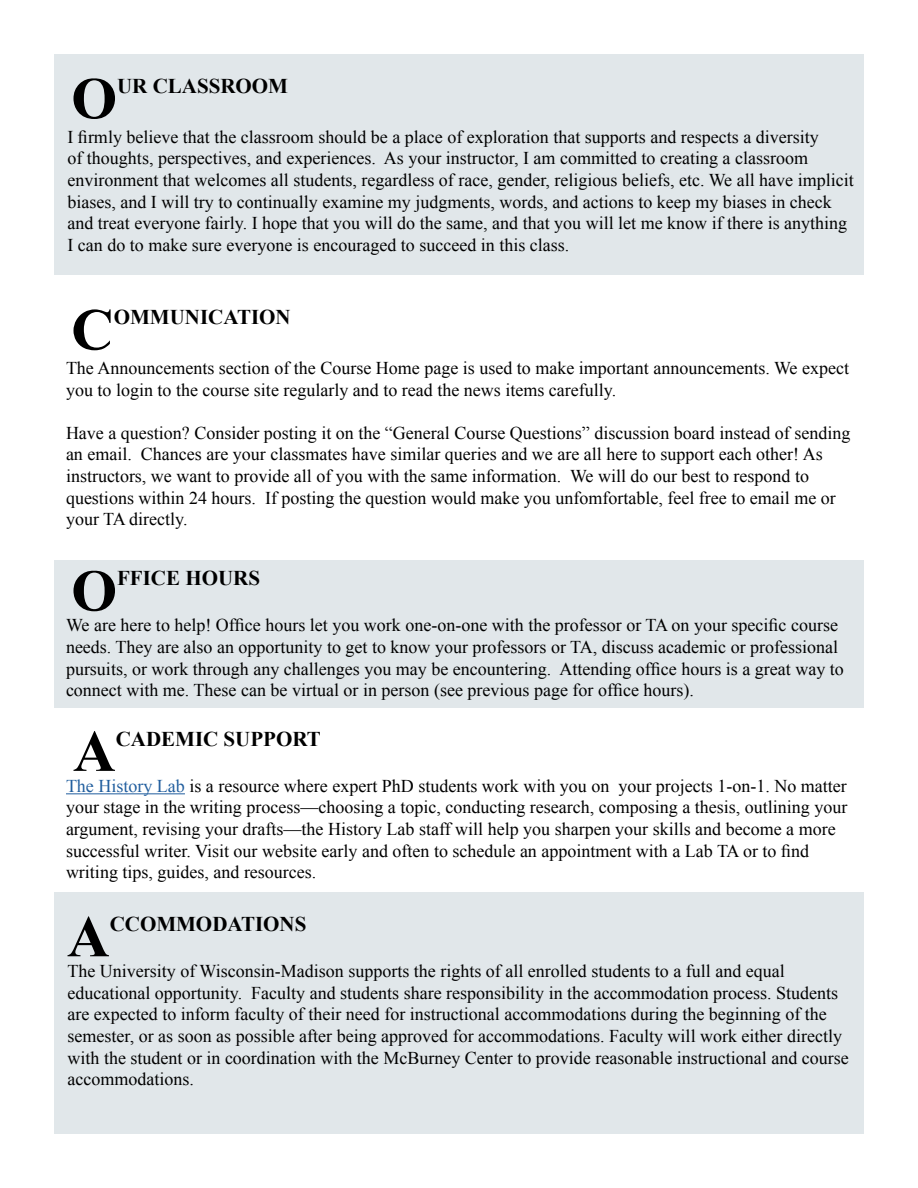
<style>
.page{position:relative;width:918px;height:1188px;background:#fff}
.page>*{position:absolute;margin:0;border:0;box-sizing:border-box;transform-origin:0 0}
.t1{font:700 59.1px "Times New Roman";color:#000}
.t2{font:700 21px "Times New Roman";color:#000}
.t3{font:18px/21.6px "Times New Roman";color:#000}
.s1{color:#215e9e}
</style>
<div class="page">
<div style="left:54px;top:54px;width:810px;height:221px;background:#e1e7ea"></div>
<div style="left:54px;top:560px;width:810px;height:147px;background:#e1e7ea"></div>
<hr style="left:66px;top:793px;width:119px;height:1px;background:#215e9e">
<div style="left:54px;top:893px;width:810px;height:241px;background:#e1e7ea"></div>
<h1 class="t1" style="left:71px;top:57px;width:47px">O</h1>
<p class="t2" style="left:117px;top:71px;width:172px">UR CLASSROOM</p>
<p class="t3" style="left:68px;top:126px;width:788px">I firmly believe that the classroom should be a place of exploration that supports and respects a diversity<br>of thoughts, perspectives, and experiences. As your instructor, I am committed to creating a classroom environment that welcomes all students, regardless of race, gender, religious beliefs, etc. We all have implicit biases, and I will try to continually examine my judgments, words, and actions to keep my biases in check and treat everyone fairly. I hope that you will do the same, and that you will let me know if there is anything I can do to make sure everyone is encouraged to succeed in this class.</p>
<h1 class="t1" style="left:71px;top:289px;width:44px">C</h1>
<p class="t2" style="left:114px;top:303px;width:178px">OMMUNICATION</p>
<p class="t3" style="left:66px;top:357px;width:785px">The Announcements section of the Course Home page is used to make important announcements. We expect you to login to the course site regularly and to read the news items carefully.</p>
<p class="t3" style="left:66px;top:422px;width:786px">Have a question? Consider posting it on the “General Course Questions” discussion board instead of sending an email. Chances are your classmates have similar queries and we are all here to support each other! As instructors, we want to provide all of you with the same information. We will do our best to respond to questions within 24 hours. If posting the question would make you unfomfortable, feel free to email me or your TA directly.</p>
<h1 class="t1" style="left:71px;top:550px;width:47px">O</h1>
<p class="t2" style="left:117px;top:564px;width:144px">FFICE HOURS</p>
<p class="t3" style="left:66px;top:614px;width:779px">We are here to help! Office hours let you work one-on-one with the professor or TA on your specific course needs. They are also an opportunity to get to know your professors or TA, discuss academic or professional pursuits, or work through any challenges you may be encountering. Attending office hours is a great way to connect with me. These can be virtual or in person (see previous page for office hours).</p>
<h1 class="t1" style="left:73px;top:710px;width:44px">A</h1>
<p class="t2" style="left:116px;top:724px;width:207px">CADEMIC SUPPORT</p>
<p class="t3" style="left:66px;top:775px;width:783px"><span class="s1">The History Lab</span> is a resource where expert PhD students work with you on your projects 1-on-1. No matter your stage in the writing process—choosing a topic, conducting research, composing a thesis, outlining your argument, revising your drafts—the History Lab staff will help you sharpen your skills and become a more successful writer. Visit our website early and often to schedule an appointment with a Lab TA or to find writing tips, guides, and resources.</p>
<h1 class="t1" style="left:67px;top:896px;width:44px">A</h1>
<p class="t2" style="left:110px;top:910px;width:198px">CCOMMODATIONS</p>
<p class="t3" style="left:68px;top:960px;width:783px">The University of Wisconsin-Madison supports the rights of all enrolled students to a full and equal educational opportunity. Faculty and students share responsibility in the accommodation process. Students are expected to inform faculty of their need for instructional accommodations during the beginning of the semester, or as soon as possible after being approved for accommodations. Faculty will work either directly with the student or in coordination with the McBurney Center to provide reasonable instructional and course accommodations.</p>
</div>
